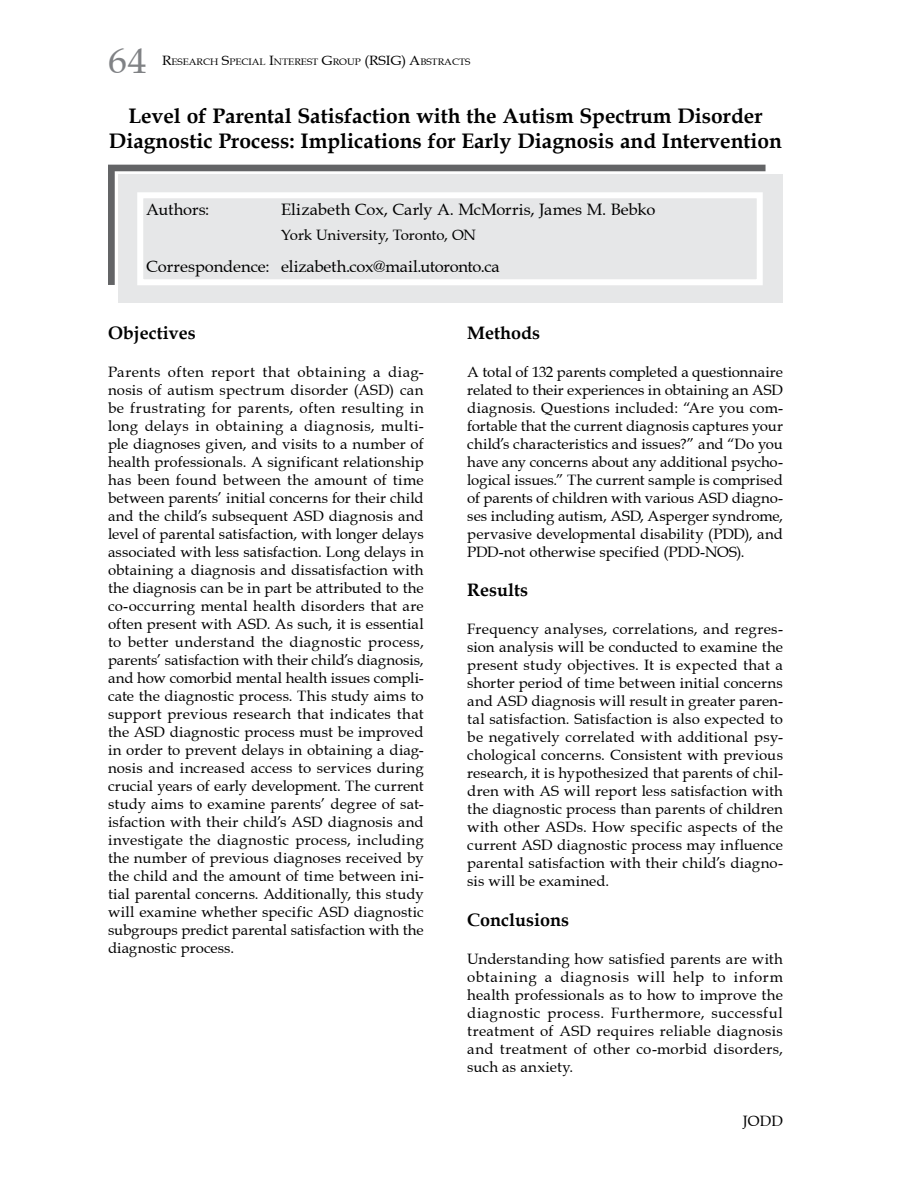
<style>
.page{position:relative;width:918px;height:1188px;background:#fff}
.page>*{position:absolute;margin:0;border:0;box-sizing:border-box;transform-origin:0 0}
.t1{font:36px "Book Antiqua";color:#808285;scale:1.05 1}
.t2{font:700 21px/25.2px "Book Antiqua";color:#000;text-align:center}
.t3{font:700 18px "Book Antiqua";color:#000}
.t4{font:16.5px "Book Antiqua";letter-spacing:-.005em;color:#000}
.t5{font:15px/18px "Book Antiqua";letter-spacing:.01em;color:#000;text-align:justify}
.t6{font:9.45px "Book Antiqua";color:#000;scale:1.05 1}
.s1{font-size:13.5px}
</style>
<div class="page">
<svg style="left:108px;top:165px;width:658px;height:120px;fill:#636466"></svg>
<div style="left:118px;top:174px;width:664px;height:129px;background:#e6e7e8"></div>
<div style="left:137px;top:192px;width:626px;height:93px;border:6px solid #fff"></div>
<h1 class="t1" style="left:108px;top:38px;width:38px">64</h1>
<p class="t6" style="left:162px;top:56px;width:295px"><span class="s1">R</span>ESEARCH <span class="s1">S</span>PECIAL <span class="s1">I</span>NTEREST <span class="s1">G</span>ROUP <span class="s1">(RSIG) A</span>BSTRACTS</p>
<h2 class="t2" style="left:109px;top:103px;width:675px">Level of Parental Satisfaction with the Autism Spectrum Disorder<br>Diagnostic Process: Implications for Early Diagnosis and Intervention</h2>
<p class="t4" style="left:146px;top:199px;width:65px">Authors:</p>
<p class="t4" style="left:281px;top:199px;width:376px">Elizabeth Cox, Carly A. McMorris, James M. Bebko</p>
<p class="t5" style="left:281px;top:226px;width:196px">York University, Toronto, ON</p>
<p class="t4" style="left:146px;top:256px;width:355px">Correspondence: elizabeth.cox@mail.utoronto.ca</p>
<p class="t3" style="left:108px;top:320px;width:89px">Objectives</p>
<p class="t5" style="left:108px;top:363px;width:317px">Parents often report that obtaining a diag&shy;nosis of autism spectrum disorder (ASD) can be frustrating for parents, often resulting in long delays in obtaining a diagnosis, multi&shy;ple diagnoses given, and visits to a number of health professionals. A significant relationship has been found between the amount of time between parents’ initial concerns for their child and the child’s subsequent ASD diagnosis and level of parental satisfaction, with longer delays associated with less satisfaction. Long delays in obtaining a diagnosis and dissatisfaction with the diagnosis can be in part be attributed to the co-occurring mental health disorders that are often present with ASD. As such, it is essential to better understand the diagnostic process, parents’ satisfaction with their child’s diagnosis, and how comorbid mental health issues compli&shy;cate the diagnostic process. This study aims to support previous research that indicates that the ASD diagnostic process must be improved in order to prevent delays in obtaining a diag&shy;nosis and increased access to services during crucial years of early development. The current study aims to examine parents’ degree of sat&shy;isfaction with their child’s ASD diagnosis and investigate the diagnostic process, including the number of previous diagnoses received by the child and the amount of time between ini&shy;tial parental concerns. Additionally, this study will examine whether specific ASD diagnostic subgroups predict parental satisfaction with the diagnostic process.</p>
<p class="t3" style="left:467px;top:320px;width:74px">Methods</p>
<p class="t5" style="left:467px;top:363px;width:317px">A total of 132 parents completed a questionnaire related to their experiences in obtaining an ASD diagnosis. Questions included: “Are you com&shy;fortable that the current diagnosis captures your child’s characteristics and issues?” and “Do you have any concerns about any additional psycho&shy;logical issues.” The current sample is comprised of parents of children with various ASD diagno&shy;ses including autism, ASD, Asperger syndrome, pervasive developmental disability (PDD), and PDD-not otherwise specified (PDD-NOS).</p>
<p class="t3" style="left:467px;top:578px;width:62px">Results</p>
<p class="t5" style="left:467px;top:620px;width:317px">Frequency analyses, correlations, and regres&shy;sion analysis will be conducted to examine the present study objectives. It is expected that a shorter period of time between initial concerns and ASD diagnosis will result in greater paren&shy;tal satisfaction. Satisfaction is also expected to be negatively correlated with additional psy&shy;chological concerns. Consistent with previous research, it is hypothesized that parents of chil&shy;dren with AS will report less satisfaction with the diagnostic process than parents of children with other ASDs. How specific aspects of the current ASD diagnostic process may influence parental satisfaction with their child’s diagno&shy;sis will be examined.</p>
<p class="t3" style="left:467px;top:908px;width:103px">Conclusions</p>
<p class="t5" style="left:467px;top:950px;width:317px">Understanding how satisfied parents are with obtaining a diagnosis will help to inform health professionals as to how to improve the diagnostic process. Furthermore, successful treatment of ASD requires reliable diagnosis and treatment of other co-morbid disorders, such as anxiety.</p>
<p class="t5" style="left:743px;top:1112px;width:42px">JODD</p>
</div>
